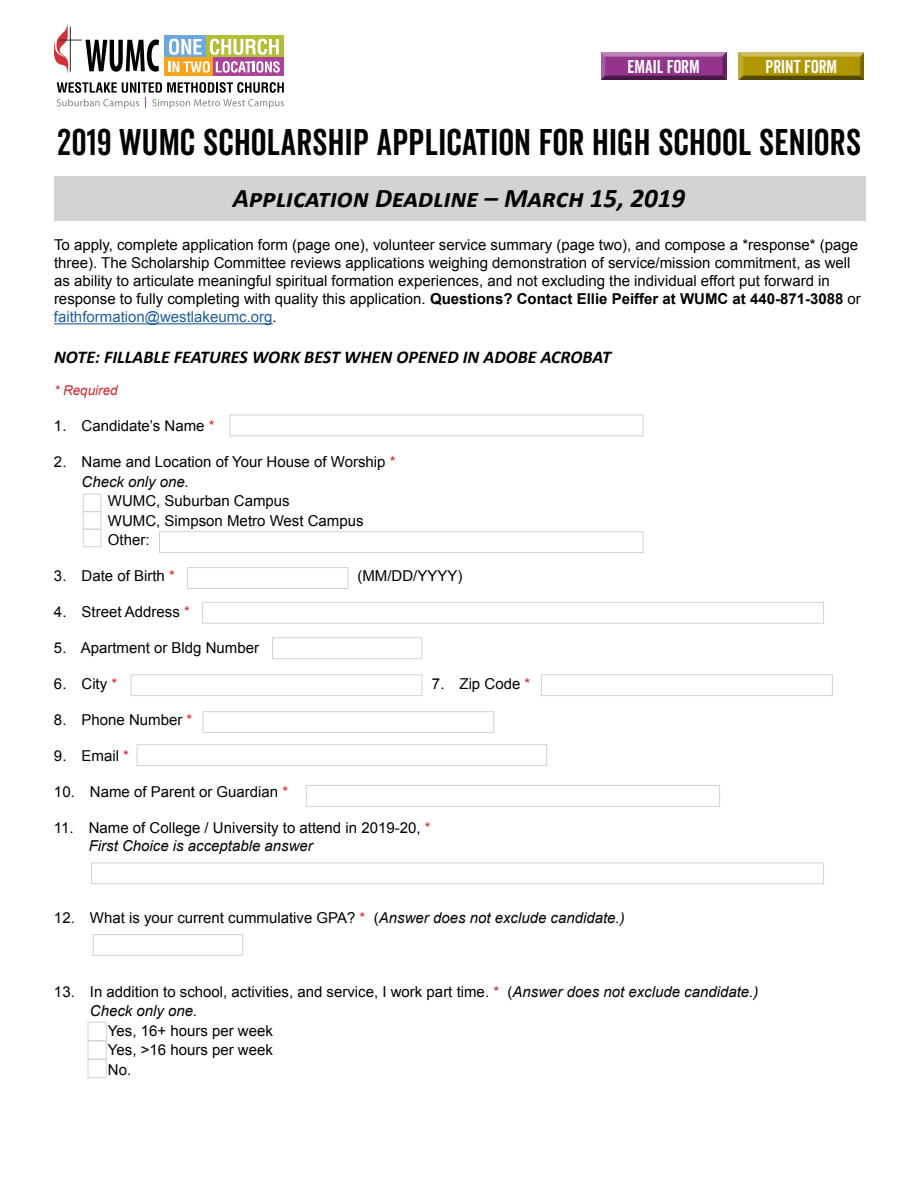
<style>
.page{position:relative;width:918px;height:1188px;background:#fff}
.page>*{position:absolute;margin:0;border:0;box-sizing:border-box;transform-origin:0 0}
.t1{font:36px "Veneer Clean";letter-spacing:.01em;color:#000}
.t2{font:italic 700 27px "Calibri";color:#000}
.t3{font:italic 700 18px "Calibri";color:#000}
.t4{font:18px "Veneer Clean";color:#fff}
.t5{font:15px/19.5px "Arial";color:#000}
.t6{font:italic 13.5px "Arial";color:#d2232a}
.s1{font-weight:700}
.s2{color:#215e9e}
.s3{color:#d2232a}
.s4{font-style:italic}
</style>
<div class="page">
<div style="left:54px;top:177px;width:812px;height:44px;background:#d1d3d4"></div>
<div style="left:595px;top:51px;width:132px;height:31px;background:#000;opacity:.75"></div>
<div style="left:733px;top:51px;width:132px;height:31px;background:#000;opacity:.75"></div>
<hr style="left:54px;top:323px;width:219px;height:1px;background:#215e9e">
<div style="left:230px;top:415px;width:414px;height:21px;border:1px solid #d1d3d4"></div>
<div style="left:306px;top:785px;width:414px;height:22px;border:1px solid #d1d3d4"></div>
<div style="left:187px;top:567px;width:161px;height:22px;border:1px solid #d1d3d4"></div>
<div style="left:202px;top:602px;width:622px;height:22px;border:1px solid #d1d3d4"></div>
<div style="left:272px;top:638px;width:150px;height:21px;border:1px solid #d1d3d4"></div>
<div style="left:131px;top:674px;width:291px;height:22px;border:1px solid #d1d3d4"></div>
<div style="left:203px;top:711px;width:291px;height:22px;border:1px solid #d1d3d4"></div>
<div style="left:137px;top:744px;width:410px;height:22px;border:1px solid #d1d3d4"></div>
<div style="left:91px;top:862px;width:733px;height:22px;border:1px solid #d1d3d4"></div>
<div style="left:541px;top:674px;width:292px;height:22px;border:1px solid #d1d3d4"></div>
<div style="left:159px;top:531px;width:485px;height:22px;border:1px solid #d1d3d4"></div>
<div style="left:83px;top:494px;width:18px;height:18px;border:1px solid #d1d3d4"></div>
<div style="left:83px;top:511px;width:18px;height:19px;border:1px solid #d1d3d4"></div>
<div style="left:83px;top:529px;width:18px;height:18px;border:1px solid #d1d3d4"></div>
<div style="left:88px;top:1022px;width:19px;height:19px;border:1px solid #d1d3d4"></div>
<div style="left:88px;top:1041px;width:19px;height:19px;border:1px solid #d1d3d4"></div>
<div style="left:88px;top:1059px;width:19px;height:19px;border:1px solid #d1d3d4"></div>
<div style="left:164px;top:57px;width:50px;height:19px;background:#faa21b"></div>
<div style="left:164px;top:36px;width:43px;height:21px;background:#6ea9db"></div>
<div style="left:213px;top:57px;width:71px;height:19px;background:#ab4399"></div>
<div style="left:206px;top:36px;width:78px;height:21px;background:#b3bd35"></div>
<svg style="left:169px;top:39px;width:33px;height:16px"></svg>
<svg style="left:210px;top:39px;width:69px;height:16px"></svg>
<svg style="left:169px;top:61px;width:41px;height:12px"></svg>
<svg style="left:216px;top:61px;width:64px;height:12px"></svg>
<svg style="left:57px;top:82px;width:227px;height:26px"></svg>
<svg style="left:54px;top:24px;width:105px;height:50px"></svg>
<div style="left:93px;top:934px;width:150px;height:22px;border:1px solid #d1d3d4"></div>
<p class="t4" style="left:627px;top:55px;width:74px">EMAIL FORM</p>
<p class="t4" style="left:766px;top:55px;width:73px">PRINT FORM</p>
<h1 class="t1" style="left:57px;top:120px;width:805px">2019 WUMC SCHOLARSHIP APPLICATION FOR HIGH SCHOOL SENIORS</h1>
<h2 class="t2" style="left:233px;top:181px;width:454px">Application Deadline – March 15, 2019</h2>
<p class="t5" style="left:54px;top:236px;width:808px;line-height:18px">To apply, complete application form (page one), volunteer service summary (page two), and compose a *response* (page three). The Scholarship Committee reviews applications weighing demonstration of service/mission commitment, as well as ability to articulate meaningful spiritual formation experiences, and not excluding the individual effort put forward in response to fully completing with quality this application. <span class="s1">Questions? Contact Ellie Peiffer at WUMC at 440-871-3088</span> or <span class="s2">faithformation@westlakeumc.org</span>.</p>
<p class="t3" style="left:54px;top:346px;width:558px">NOTE: FILLABLE FEATURES WORK BEST WHEN OPENED IN ADOBE ACROBAT</p>
<p class="t6" style="left:54px;top:382px;width:65px">* Required</p>
<p class="t5" style="left:54px;top:416px;width:162px">1. Candidate’s Name <span class="s3">*</span></p>
<p class="t5" style="left:82px;top:452px;width:316px;text-indent:-28px">2. Name and Location of Your House of Worship <span class="s3">*<br></span><span class="s4">Check only one.</span></p>
<p class="t5" style="left:108px;top:491px;width:257px">WUMC, Suburban Campus<br>WUMC, Simpson Metro West Campus<br>Other:</p>
<p class="t5" style="left:54px;top:566px;width:146px">3. Date of Birth <span class="s3">*</span> </p>
<p class="t5" style="left:357px;top:566px;width:106px">(MM/DD/YYYY)</p>
<p class="t5" style="left:54px;top:602px;width:137px">4. Street Address <span class="s3">*</span></p>
<p class="t5" style="left:54px;top:638px;width:207px">5. Apartment or Bldg Number</p>
<p class="t5" style="left:54px;top:674px;width:106px">6. City <span class="s3">*</span>  </p>
<p class="t5" style="left:432px;top:674px;width:127px">7. Zip Code <span class="s3">*</span>  </p>
<p class="t5" style="left:54px;top:710px;width:140px">8. Phone Number <span class="s3">*</span></p>
<p class="t5" style="left:54px;top:746px;width:77px">9. Email <span class="s3">*</span></p>
<p class="t5" style="left:54px;top:782px;width:236px">10. Name of Parent or Guardian <span class="s3">*</span></p>
<p class="t5" style="left:89px;top:819px;width:343px;line-height:18px;text-indent:-35px">11. Name of College / University to attend in 2019-20, <span class="s3">*<br></span><span class="s4">First Choice is acceptable answer</span></p>
<p class="t5" style="left:54px;top:908px;width:572px">12. What is your current cummulative GPA? <span class="s3">*</span> (<span class="s4">Answer does not exclude candidate.)</span></p>
<p class="t5" style="left:90px;top:982px;width:670px;text-indent:-36px">13. In addition to school, activities, and service, I work part time. <span class="s3">*</span> (<span class="s4">Answer does not exclude candidate.)<br>Check only one.</span></p>
<p class="t5" style="left:108px;top:1021px;width:166px;text-align:justify">Yes, 16+ hours per week Yes, &gt;16 hours per week No.</p>
</div>
